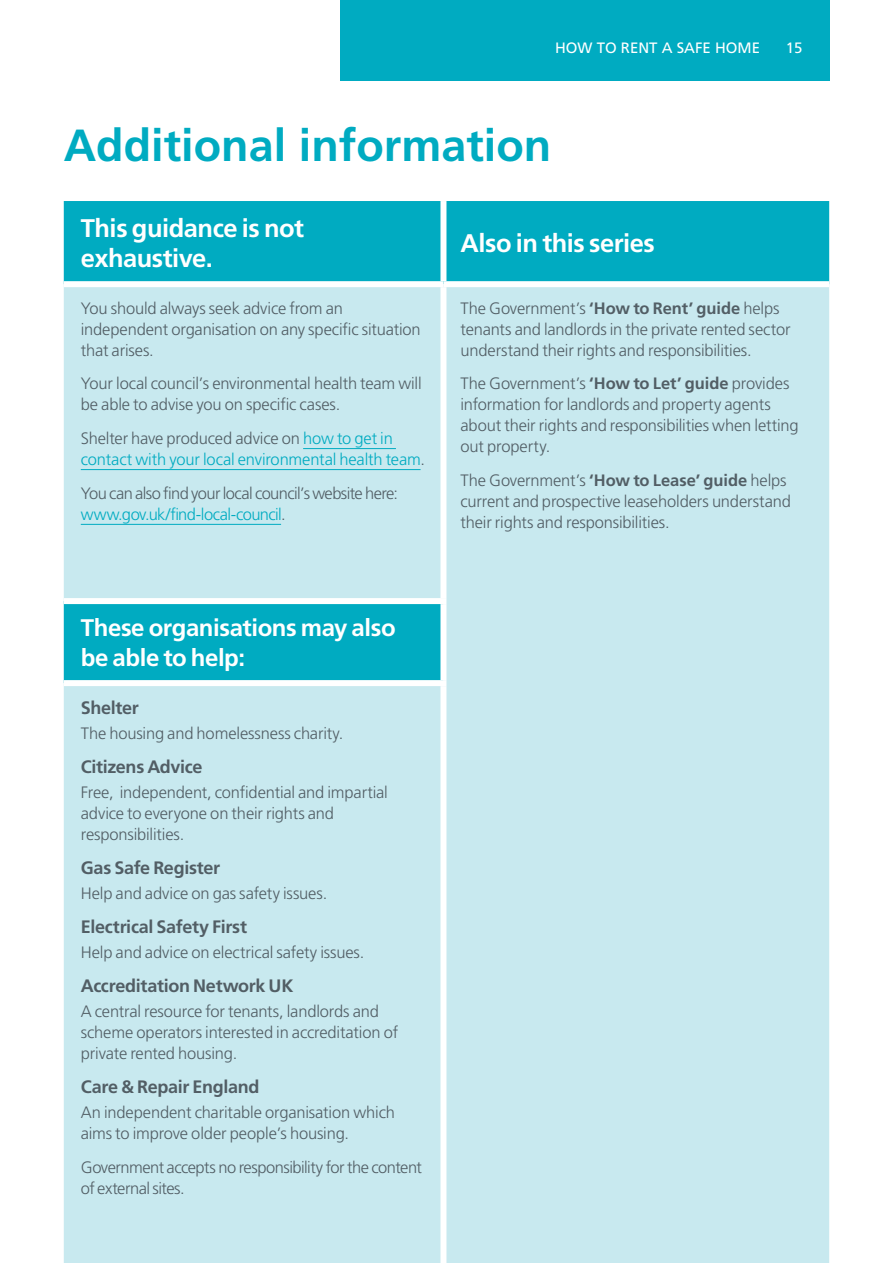
<style>
.page{position:relative;width:893px;height:1263px;background:#fff}
.page>*{position:absolute;margin:0;border:0;box-sizing:border-box;transform-origin:0 0}
.t1{font:700 45px "Frutiger LT Std";color:#00abc1}
.Table_headers{font:700 25.5px/30px "Frutiger LT Std";letter-spacing:-.02em;color:#fff}
.Table_headers-2{font:700 24px/30px "Frutiger LT Std";letter-spacing:-.02em;color:#fff}
.t2{font:700 18px "Frutiger LT Std";letter-spacing:-.015em;color:#525e65}
.Body_copy{font:300 16.5px/21px "Frutiger LT Std";letter-spacing:-.01em;color:#525e65}
.Body_copy-2{font:300 16.5px/21px "Frutiger LT Std";letter-spacing:-.01em;color:#00abc1}
.Body_copy-3{font:300 16.5px/21px "Frutiger LT Std";letter-spacing:-.035em;color:#525e65}
.Body_copy-4{font:300 16.5px/21px "Frutiger LT Std";letter-spacing:-.03em;color:#525e65}
.t3{font:15px "Frutiger LT Std";color:#fff}
.s1{color:#525e65}
.s2{color:#00abc1}
.s3{font-weight:700}
</style>
<div class="page">
<div style="left:340px;top:0;width:489px;height:81px;background:#00abc1"></div>
<div style="left:64px;top:201px;width:765px;height:80px;background:#00abc1"></div>
<div style="left:64px;top:287px;width:765px;height:976px;background:#c8e9ef"></div>
<div style="left:440px;top:201px;width:6px;height:80px;background:#fff"></div>
<div style="left:440px;top:287px;width:6px;height:311px;background:#fff"></div>
<div style="left:64px;top:598px;width:382px;height:6px;background:#fff"></div>
<div style="left:440px;top:604px;width:6px;height:76px;background:#fff"></div>
<div style="left:64px;top:680px;width:382px;height:6px;background:#fff"></div>
<div style="left:440px;top:686px;width:6px;height:577px;background:#fff"></div>
<hr style="left:303px;top:448px;width:93px;height:1px;background:#00abc1">
<hr style="left:81px;top:469px;width:340px;height:1px;background:#00abc1">
<hr style="left:81px;top:524px;width:200px;height:1px;background:#00abc1">
<p class="t3" style="left:555px;top:39px;width:207px">HOW TO RENT A SAFE HOME</p>
<p class="t3" style="left:786px;top:39px;width:18px">15</p>
<h1 class="t1" style="left:64px;top:119px;width:489px">Additional information</h1>
<p class="Table_headers" style="left:81px;top:213px;width:225px">This guidance is not exhaustive.</p>
<p class="Body_copy" style="left:81px;top:298px;width:341px">You should always seek advice from an independent organisation on any specific situation that arises.</p>
<p class="Body_copy" style="left:81px;top:373px;width:342px">Your local council’s environmental health team will be able to advise you on specific cases.</p>
<p class="Body_copy-2" style="left:81px;top:428px;width:346px"><span class="s1">Shelter have produced advice on</span> how to get in contact with your local environmental health team<span class="s1">.</span></p>
<p class="Body_copy-3" style="left:81px;top:483px;width:319px">You can also find your local council’s website here: <span class="s2">www.gov.uk/find-local-council</span>.</p>
<p class="Table_headers-2" style="left:81px;top:613px;width:316px">These organisations may also be able to help:</p>
<h3 class="t2" style="left:81px;top:697px;width:60px">Shelter</h3>
<p class="Body_copy" style="left:81px;top:723px;width:264px">The housing and homelessness charity.</p>
<h3 class="t2" style="left:81px;top:756px;width:123px">Citizens Advice</h3>
<p class="Body_copy" style="left:81px;top:782px;width:309px">Free, independent, confidential and impartial advice to everyone on their rights and responsibilities.</p>
<h3 class="t2" style="left:81px;top:857px;width:141px">Gas Safe Register</h3>
<p class="Body_copy" style="left:81px;top:883px;width:248px">Help and advice on gas safety issues.</p>
<h3 class="t2" style="left:81px;top:916px;width:168px">Electrical Safety First</h3>
<p class="Body_copy" style="left:81px;top:942px;width:285px">Help and advice on electrical safety issues.</p>
<h3 class="t2" style="left:81px;top:975px;width:214px">Accreditation Network UK</h3>
<p class="Body_copy" style="left:81px;top:1001px;width:319px">A central resource for tenants, landlords and scheme operators interested in accreditation of private rented housing.</p>
<h3 class="t2" style="left:81px;top:1076px;width:180px">Care &amp; Repair England</h3>
<p class="Body_copy" style="left:81px;top:1102px;width:316px">An independent charitable organisation which aims to improve older people’s housing.</p>
<p class="Body_copy-4" style="left:81px;top:1157px;width:343px">Government accepts no responsibility for the content of external sites.</p>
<p class="Table_headers" style="left:460px;top:228px;width:196px">Also in this series</p>
<p class="Body_copy" style="left:460px;top:298px;width:332px">The Government’s <span class="s3">‘How to Rent’ guide</span> helps tenants and landlords in the private rented sector understand their rights and responsibilities.</p>
<p class="Body_copy" style="left:460px;top:373px;width:340px">The Government’s <span class="s3">‘How to Let’ guide</span> provides information for landlords and property agents about their rights and responsibilities when letting out property.</p>
<p class="Body_copy" style="left:460px;top:470px;width:332px">The Government’s <span class="s3">‘How to Lease’ guide</span> helps current and prospective leaseholders understand their rights and responsibilities.</p>
</div>
